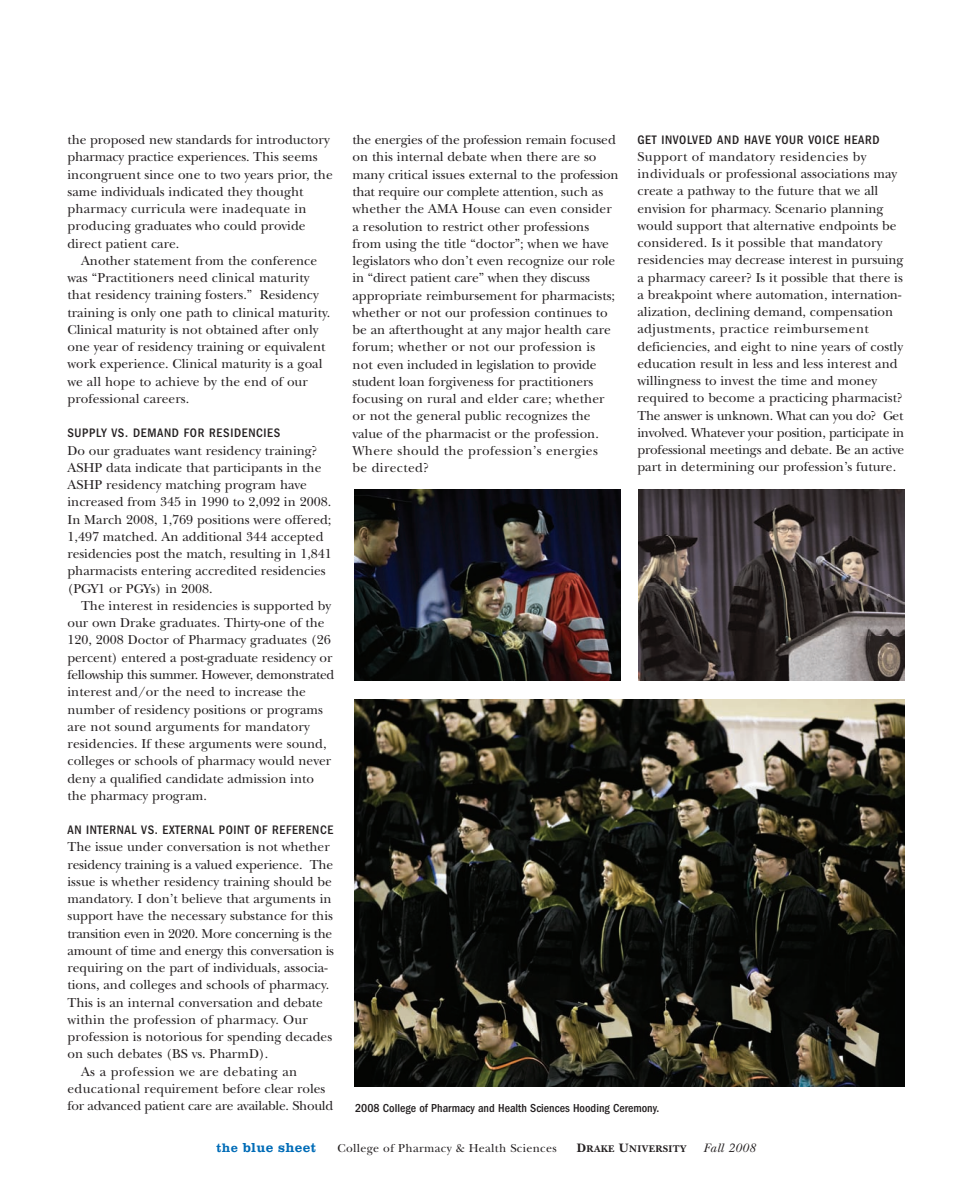
<style>
.page{position:relative;width:972px;height:1188px;background:#fff}
.page>*{position:absolute;margin:0;border:0;box-sizing:border-box;transform-origin:0 0}
.t1{font:13.5px/17.2px "New Baskerville";color:#231f20}
.t2{font:13.5px "New Baskerville";letter-spacing:-.02em;color:#231f20}
.t3{font:13.5px "New Baskerville";letter-spacing:-.025em;color:#231f20}
.t4{font:13.5px "New Baskerville";letter-spacing:.025em;color:#231f20}
.t5{font:700 13.5px "Clarendon EF";letter-spacing:.03em;color:#006cb7}
.t6{font:500 condensed 12.75px "Franklin Gothic";letter-spacing:.05em;color:#231f20}
.t7{font:italic 12.75px "New Baskerville";letter-spacing:.025em;color:#231f20}
.t8{font:500 condensed 12px "Franklin Gothic";color:#231f20}
.t9{font:12px "New Baskerville";letter-spacing:.025em;color:#231f20}
.t10{font:700 10.2px "New Baskerville";letter-spacing:.035em;color:#231f20}
.s1{font-size:12.75px}
</style>
<div class="page">
<img style="left:355px;top:699px;width:549px;height:388px">
<img style="left:355px;top:489px;width:265px;height:192px">
<img style="left:639px;top:489px;width:265px;height:192px">
<p class="t1" style="left:68px;top:133px;width:267px">the proposed new standards for introductory pharmacy practice experiences. This seems incongruent since one to two years prior, the same individuals indicated they thought pharmacy curricula were inadequate in producing graduates who could provide direct patient care.</p>
<p class="t1" style="left:68px;top:253px;width:264px;text-indent:14px">Another statement from the conference was “Practitioners need clinical maturity that residency training fosters.” Residency training is only one path to clinical maturity.<br>Clinical maturity is not obtained after only one year of residency training or equivalent work experience. Clinical maturity is a goal we all hope to achieve by the end of our professional careers.</p>
<p class="t6" style="left:68px;top:429px;width:214px">SUPPLY VS. DEMAND FOR RESIDENCIES</p>
<p class="t1" style="left:68px;top:443px;width:266px">Do our graduates want residency training?<br>ASHP data indicate that participants in the ASHP residency matching program have increased from 345 in 1990 to 2,092 in 2008.<br>In March 2008, 1,769 positions were offered; 1,497 matched. An additional 344 accepted residencies post the match, resulting in 1,841 pharmacists entering accredited residencies (PGY1 or PGYs) in 2008.</p>
<p class="t1" style="left:68px;top:598px;width:268px;text-indent:14px">The interest in residencies is supported by our own Drake graduates. Thirty-one of the 120, 2008 Doctor of Pharmacy graduates (26 percent) entered a post-graduate residency or fellowship this summer. However, demonstrated interest and/or the need to increase the number of residency positions or programs are not sound arguments for mandatory residencies. If these arguments were sound, colleges or schools of pharmacy would never deny a qualified candidate admission into the pharmacy program.</p>
<p class="t6" style="left:68px;top:826px;width:267px">AN INTERNAL VS. EXTERNAL POINT OF REFERENCE</p>
<p class="t1" style="left:68px;top:840px;width:264px">The issue under conversation is not whether</p>
<p class="t1" style="left:68px;top:857px;width:267px">residency training is a valued experience. The</p>
<p class="t1" style="left:68px;top:874px;width:266px">issue is whether residency training should be</p>
<p class="t1" style="left:68px;top:892px;width:266px">mandatory. I don’t believe that arguments in</p>
<p class="t1" style="left:68px;top:909px;width:267px">support have the necessary substance for this</p>
<p class="t3" style="left:68px;top:929px;width:266px">transition even in 2020. More concerning is the</p>
<p class="t2" style="left:68px;top:946px;width:268px">amount of time and energy this conversation is</p>
<p class="t1" style="left:68px;top:961px;width:262px">requiring on the part of individuals, associa-</p>
<p class="t1" style="left:68px;top:978px;width:263px">tions, and colleges and schools of pharmacy.</p>
<p class="t1" style="left:68px;top:995px;width:257px">This is an internal conversation and debate</p>
<p class="t1" style="left:68px;top:1012px;width:242px">within the profession of pharmacy. Our</p>
<p class="t1" style="left:68px;top:1030px;width:266px">profession is notorious for spending decades</p>
<p class="t1" style="left:68px;top:1047px;width:202px">on such debates (BS vs. PharmD).</p>
<p class="t4" style="left:81px;top:1067px;width:218px">As a profession we are debating an</p>
<p class="t1" style="left:68px;top:1081px;width:259px">educational requirement before clear roles</p>
<p class="t2" style="left:68px;top:1101px;width:267px">for advanced patient care are available. Should</p>
<p class="t1" style="left:352px;top:133px;width:267px">the energies of the profession remain focused on this internal debate when there are so many critical issues external to the profession that require our complete attention, such as whether the AMA House can even consider a resolution to restrict other professions from using the title “doctor”; when we have legislators who don’t even recognize our role in “direct patient care” when they discuss appropriate reimbursement for pharmacists; whether or not our profession continues to be an afterthought at any major health care forum; whether or not our profession is not even included in legislation to provide student loan forgiveness for practitioners focusing on rural and elder care; whether or not the general public recognizes the value of the pharmacist or the profession.<br>Where should the profession’s energies<br>be directed?</p>
<p class="t6" style="left:638px;top:135px;width:244px">GET INVOLVED AND HAVE YOUR VOICE HEARD</p>
<p class="t1" style="left:638px;top:149px;width:268px">Support of mandatory residencies by individuals or professional associations may create a pathway to the future that we all envision for pharmacy. Scenario planning would support that alternative endpoints be considered. Is it possible that mandatory residencies may decrease interest in pursuing a pharmacy career? Is it possible that there is a breakpoint where automation, internation&shy;alization, declining demand, compensation adjustments, practice reimbursement deficiencies, and eight to nine years of costly education result in less and less interest and willingness to invest the time and money required to become a practicing pharmacist?<br>The answer is unknown. What can you do? Get involved. Whatever your position, participate in professional meetings and debate. Be an active part in determining our profession’s future.</p>
<p class="t8" style="left:355px;top:1104px;width:306px">2008 College of Pharmacy and Health Sciences Hooding Ceremony.</p>
<p class="t5" style="left:217px;top:1143px;width:101px"><span class="s1">the</span> blue sheet</p>
<p class="t9" style="left:338px;top:1144px;width:221px">College of Pharmacy &amp; Health Sciences</p>
<p class="t10" style="left:577px;top:1145px;width:111px"><span class="s1">D</span>RAKE <span class="s1">U</span>NIVERSITY</p>
<p class="t7" style="left:704px;top:1143px;width:53px">Fall 2008</p>
</div>
